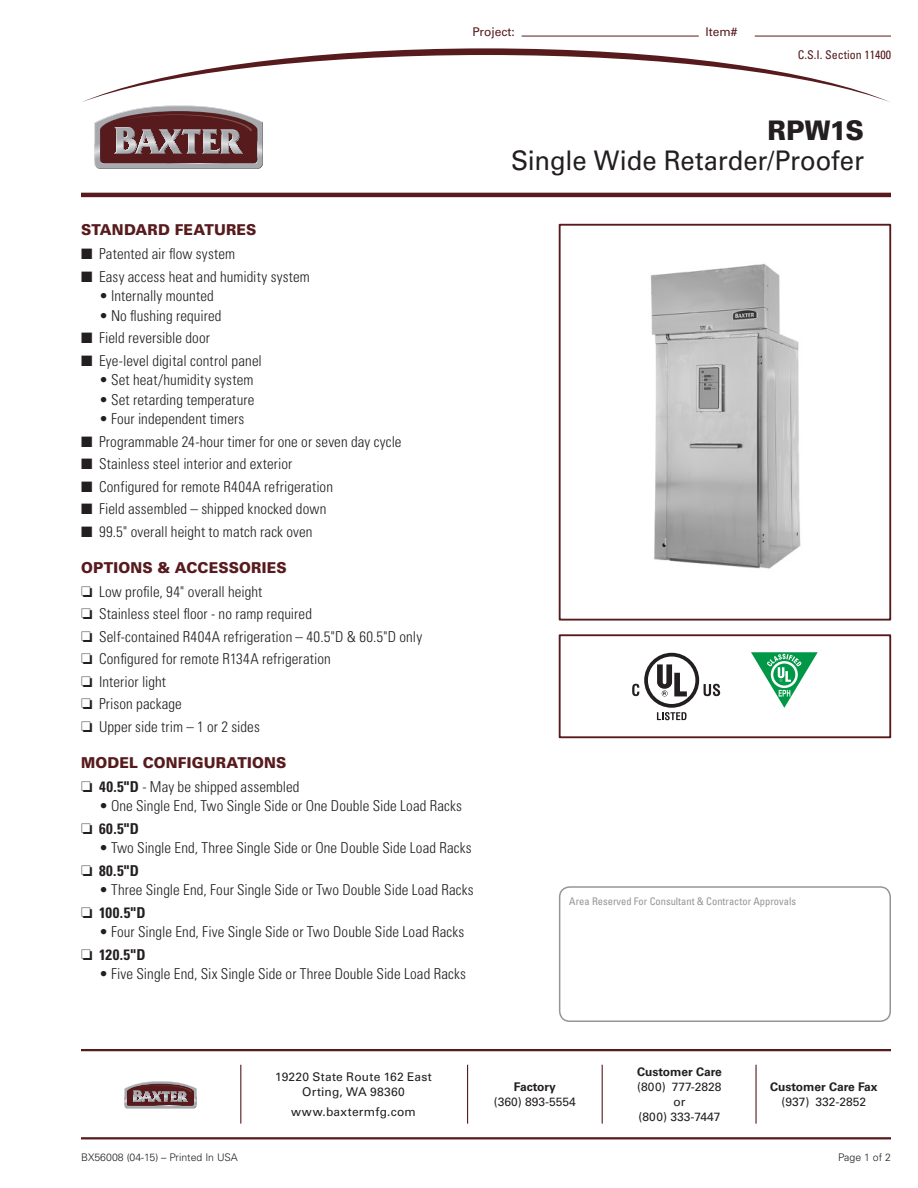
<style>
.page{position:relative;width:918px;height:1188px;background:#fff}
.page>*{position:absolute;margin:0;border:0;box-sizing:border-box;transform-origin:0 0}
.parAll_Hd2{font:27px "Univers LT Std";letter-spacing:-.005em;color:#231f20;scale:.95 1}
.parAll_Hd1{font:900 27px "Univers LT Std";letter-spacing:-.01em;color:#231f20;scale:.95 1}
.par1_Txt-Ind1{font:300 condensed 15px "Univers LT Std";letter-spacing:.01em;color:#231f20}
.par1_Txt-Ind2{font:300 condensed 15px "Univers LT Std";letter-spacing:.005em;color:#231f20}
.parAll_HdSub1{font:900 15px "Univers LT Std";letter-spacing:.01em;color:#571b1e;scale:.95 1}
.par1_Txt-Ind2_End{font:300 condensed 15px "Univers LT Std";letter-spacing:.005em;color:#231f20}
.par1_Txt-Ind1-2{font:700 condensed 15px "Univers LT Std";letter-spacing:.04em;color:#231f20}
.par1_Txt-Ind1_End{font:300 condensed 15px "Univers LT Std";letter-spacing:.005em;color:#231f20}
.t1{font:12px/15px "Univers LT Std";letter-spacing:.015em;color:#231f20;text-align:center}
.t2{font:700 12px "Univers LT Std";color:#231f20}
.t3{font:condensed 12px "Univers LT Std";color:#571b1e}
.t4{font:12px "Univers LT Std";color:#571b1e}
.parAll_Txt-FootR{font:condensed 10.5px "Univers LT Std";color:#939598}
.parAll_Txt-FootR-2{font:300 10.5px "Univers LT Std";color:#231f20}
.t5{font:700 4.65px "Helvetica";color:#231f20}
.s1{font-weight:700}
</style>
<div class="page">
<svg style="left:82px;top:48px;width:808px;height:54px"></svg>
<svg style="left:94px;top:106px;width:169px;height:63px;background:#87696c"></svg>
<hr style="left:81px;top:1049px;width:810px;height:2px;background:#571b1e">
<hr style="left:81px;top:1137px;width:810px;height:2px;background:#571b1e">
<svg style="left:124px;top:1081px;width:72px;height:27px;background:#8c7173"></svg>
<hr style="left:467px;top:1065px;width:1px;height:59px;background:#571b1e">
<hr style="left:240px;top:1065px;width:1px;height:59px;background:#571b1e">
<hr style="left:602px;top:1065px;width:1px;height:59px;background:#571b1e">
<hr style="left:755px;top:1065px;width:2px;height:59px;background:#571b1e">
<hr style="left:81px;top:193px;width:810px;height:4px;background:#571b1e">
<hr style="left:755px;top:36px;width:136px;height:1px;background:#571b1e">
<hr style="left:522px;top:36px;width:177px;height:1px;background:#571b1e">
<div style="left:559px;top:224px;width:332px;height:397px;border:2px solid #571b1e"></div>
<div style="left:559px;top:886px;width:332px;height:136px;border:2px solid #939598;border-radius:10px"></div>
<svg style="left:751px;top:652px;width:67px;height:56px"></svg>
<svg style="left:644px;top:653px;width:55px;height:55px"></svg>
<div style="left:648px;top:657px;width:47px;height:47px;background:#fff;border-radius:50%"></div>
<svg style="left:657px;top:664px;width:30px;height:32px"></svg>
<svg style="left:632px;top:684px;width:7px;height:12px"></svg>
<svg style="left:704px;top:684px;width:16px;height:12px"></svg>
<svg style="left:657px;top:712px;width:30px;height:8px"></svg>
<div style="left:559px;top:634px;width:332px;height:104px;border:2px solid #571b1e"></div>
<img style="left:650px;top:264px;width:151px;height:305px">
<p class="t4" style="left:472px;top:24px;width:44px">Project:</p>
<p class="t4" style="left:706px;top:24px;width:34px">Item#</p>
<p class="t3" style="left:798px;top:47px;width:95px">C.S.I. Section 11400</p>
<p class="parAll_HdSub1" style="left:81px;top:220px;width:186px">STANDARD FEATURES</p>
<p class="par1_Txt-Ind1" style="left:81px;top:245px;width:156px">■ Patented air flow system</p>
<p class="par1_Txt-Ind1" style="left:81px;top:267px;width:230px">■ Easy access heat and humidity system</p>
<p class="par1_Txt-Ind2" style="left:99px;top:287px;width:116px">• Internally mounted</p>
<p class="par1_Txt-Ind2" style="left:99px;top:306px;width:124px">• No flushing required</p>
<p class="par1_Txt-Ind1" style="left:81px;top:329px;width:130px">■ Field reversible door</p>
<p class="par1_Txt-Ind1" style="left:81px;top:351px;width:182px">■ Eye-level digital control panel</p>
<p class="par1_Txt-Ind2" style="left:99px;top:371px;width:156px">• Set heat/humidity system</p>
<p class="par1_Txt-Ind2" style="left:99px;top:390px;width:157px">• Set retarding temperature</p>
<p class="par1_Txt-Ind2" style="left:99px;top:410px;width:147px">• Four independent timers</p>
<p class="par1_Txt-Ind1" style="left:81px;top:432px;width:322px">■ Programmable 24-hour timer for one or seven day cycle</p>
<p class="par1_Txt-Ind1" style="left:81px;top:455px;width:213px">■ Stainless steel interior and exterior</p>
<p class="par1_Txt-Ind1" style="left:81px;top:477px;width:254px">■ Configured for remote R404A refrigeration</p>
<p class="par1_Txt-Ind1" style="left:81px;top:500px;width:247px">■ Field assembled – shipped knocked down</p>
<p class="par1_Txt-Ind1" style="left:81px;top:522px;width:233px">■ 99.5" overall height to match rack oven</p>
<p class="parAll_HdSub1" style="left:81px;top:558px;width:218px">OPTIONS &amp; ACCESSORIES</p>
<p class="par1_Txt-Ind1" style="left:81px;top:582px;width:183px">❏ Low profile, 94" overall height</p>
<p class="par1_Txt-Ind1" style="left:81px;top:605px;width:233px">❏ Stainless steel floor - no ramp required</p>
<p class="par1_Txt-Ind1" style="left:81px;top:627px;width:343px">❏ Self-contained R404A refrigeration – 40.5"D &amp; 60.5"D only</p>
<p class="par1_Txt-Ind1" style="left:81px;top:650px;width:251px">❏ Configured for remote R134A refrigeration</p>
<p class="par1_Txt-Ind1" style="left:81px;top:672px;width:87px">❏ Interior light</p>
<p class="par1_Txt-Ind1" style="left:81px;top:695px;width:102px">❏ Prison package</p>
<p class="par1_Txt-Ind1_End" style="left:81px;top:717px;width:180px">❏ Upper side trim – 1 or 2 sides</p>
<p class="parAll_HdSub1" style="left:81px;top:753px;width:218px">MODEL CONFIGURATIONS</p>
<p class="par1_Txt-Ind1" style="left:81px;top:777px;width:220px">❏ <span class="s1">40.5"D</span> - May be shipped assembled</p>
<p class="par1_Txt-Ind2" style="left:99px;top:797px;width:365px">• One Single End, Two Single Side or One Double Side Load Racks</p>
<p class="par1_Txt-Ind1-2" style="left:81px;top:819px;width:59px">❏ 60.5"D</p>
<p class="par1_Txt-Ind2" style="left:99px;top:839px;width:374px">• Two Single End, Three Single Side or One Double Side Load Racks</p>
<p class="par1_Txt-Ind1-2" style="left:81px;top:861px;width:59px">❏ 80.5"D</p>
<p class="par1_Txt-Ind2" style="left:99px;top:881px;width:376px">• Three Single End, Four Single Side or Two Double Side Load Racks</p>
<p class="par1_Txt-Ind1-2" style="left:81px;top:903px;width:66px">❏ 100.5"D</p>
<p class="par1_Txt-Ind2" style="left:99px;top:923px;width:367px">• Four Single End, Five Single Side or Two Double Side Load Racks</p>
<p class="par1_Txt-Ind1-2" style="left:81px;top:945px;width:66px">❏ 120.5"D</p>
<p class="par1_Txt-Ind2_End" style="left:99px;top:965px;width:368px">• Five Single End, Six Single Side or Three Double Side Load Racks</p>
<p class="parAll_Hd1" style="left:768px;top:114px;width:103px">RPW1S</p>
<p class="parAll_Hd2" style="left:511px;top:145px;width:373px">Single Wide Retarder/Proofer</p>
<p class="t5" style="left:663px;top:690px;width:5px">R</p>
<p class="parAll_Txt-FootR" style="left:569px;top:894px;width:228px">Area Reserved For Consultant &amp; Contractor Approvals</p>
<p class="parAll_Txt-FootR-2" style="left:81px;top:1151px;width:158px">BX56008 (04-15) – Printed In USA</p>
<p class="t1" style="left:275px;top:1070px;width:158px">19220 State Route 162 East<br>Orting, WA 98360</p>
<p class="t1" style="left:291px;top:1104px;width:126px">www.baxtermfg.com</p>
<p class="t2" style="left:514px;top:1080px;width:43px">Factory</p>
<p class="t1" style="left:494px;top:1094px;width:84px">(360) 893-5554</p>
<p class="t2" style="left:637px;top:1065px;width:86px">Customer Care</p>
<p class="t1" style="left:637px;top:1079px;width:86px">(800) 777-2828 or<br>(800) 333-7447</p>
<p class="t2" style="left:770px;top:1080px;width:109px">Customer Care Fax</p>
<p class="t1" style="left:781px;top:1094px;width:86px">(937) 332-2852</p>
<p class="parAll_Txt-FootR-2" style="left:838px;top:1151px;width:54px">Page 1 of 2</p>
</div>
